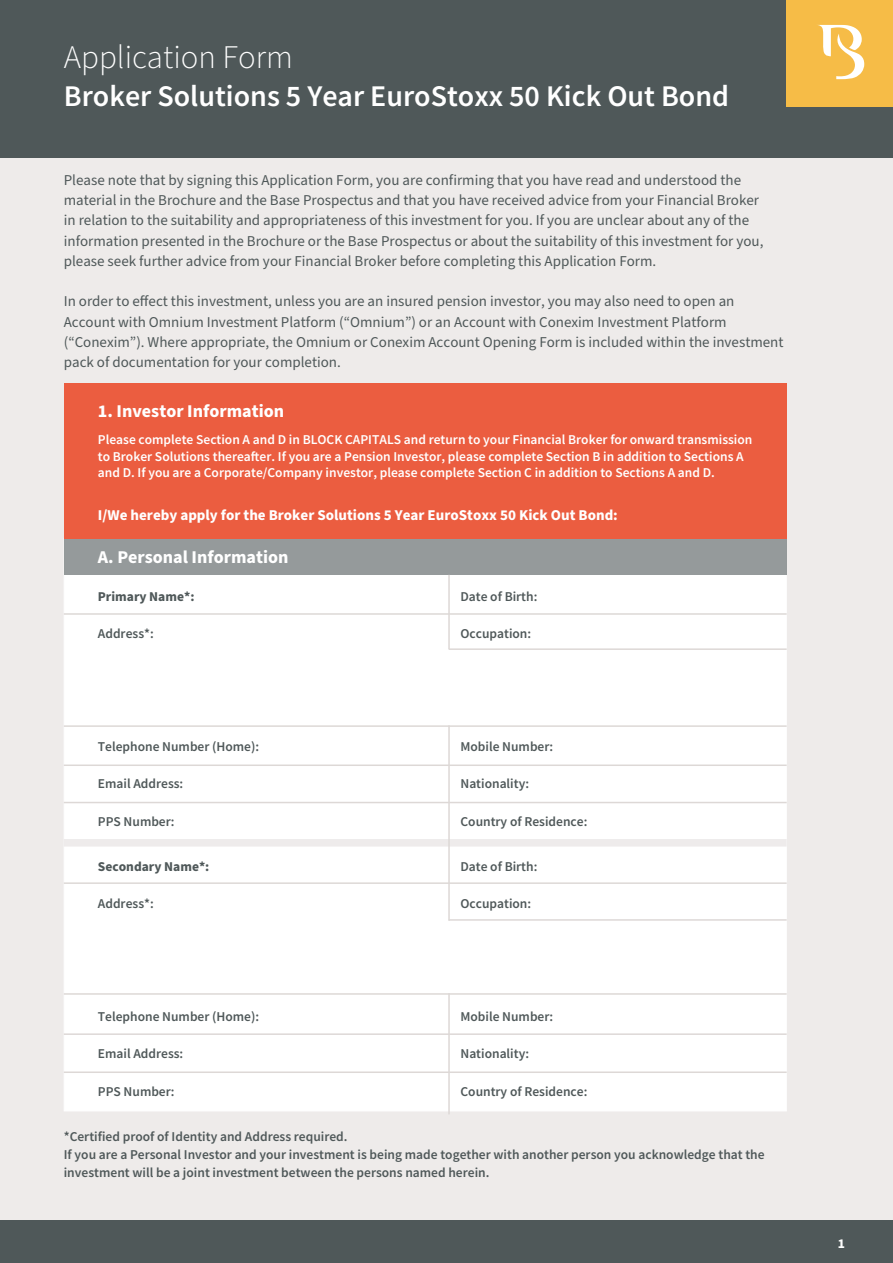
<style>
.page{position:relative;width:893px;height:1263px;background:#eeebea}
.page>*{position:absolute;margin:0;border:0;box-sizing:border-box;transform-origin:0 0}
.t1{font:300 33px "Source Sans Pro";color:#fff}
.t2{font:600 30px "Source Sans Pro";color:#fff}
.t3{font:700 18px "Source Sans Pro";color:#fff}
.t4{font:15px/20.2px "Source Sans Pro";color:#4f5859}
.t5{font:700 15px "Source Sans Pro";color:#fff}
.t6{font:600 13.5px/18px "Source Sans Pro";color:#4f5859}
.t7{font:600 13.5px/16.5px "Source Sans Pro";color:#fff}
.t8{font:700 13.5px "Source Sans Pro";color:#4f5859}
.t9{font:700 13.5px "Source Sans Pro";color:#fff}
</style>
<div class="page">
<div style="left:0;top:1220px;width:893px;height:43px;background:#4f5859"></div>
<div style="left:0;top:0;width:893px;height:157px;background:#4f5859"></div>
<div style="left:787px;top:0;width:106px;height:106px;background:#f6bc47"></div>
<svg style="left:818px;top:25px;width:46px;height:54px"></svg>
<div style="left:64px;top:538px;width:723px;height:573px;background:#fff"></div>
<div style="left:64px;top:538px;width:723px;height:37px;background:#959a9b"></div>
<hr style="left:64px;top:613px;width:723px;height:2px;background:#ddd8d6">
<hr style="left:449px;top:648px;width:338px;height:2px;background:#ddd8d6">
<hr style="left:64px;top:725px;width:723px;height:2px;background:#ddd8d6">
<hr style="left:64px;top:764px;width:723px;height:2px;background:#ddd8d6">
<hr style="left:64px;top:802px;width:723px;height:1px;background:#ddd8d6">
<hr style="left:64px;top:882px;width:723px;height:2px;background:#ddd8d6">
<hr style="left:64px;top:993px;width:723px;height:2px;background:#ddd8d6">
<hr style="left:64px;top:1033px;width:723px;height:2px;background:#ddd8d6">
<hr style="left:64px;top:1071px;width:723px;height:2px;background:#ddd8d6">
<hr style="left:449px;top:919px;width:338px;height:2px;background:#ddd8d6">
<div style="left:64px;top:839px;width:723px;height:7px;background:#eeebeb"></div>
<div style="left:64px;top:383px;width:723px;height:155px;background:#eb5d40"></div>
<hr style="left:448px;top:575px;width:2px;height:74px;background:#ddd8d6">
<hr style="left:448px;top:725px;width:2px;height:196px;background:#ddd8d6">
<hr style="left:448px;top:993px;width:2px;height:121px;background:#ddd8d6">
<p class="t1" style="left:64px;top:35px;width:231px">Application Form</p>
<p class="t2" style="left:64px;top:76px;width:667px">Broker Solutions 5 Year EuroStoxx 50 Kick Out Bond</p>
<p class="t4" style="left:64px;top:170px;width:701px">Please note that by signing this Application Form, you are confirming that you have read and understood the material in the Brochure and the Base Prospectus and that you have received advice from your Financial Broker in relation to the suitability and appropriateness of this investment for you. If you are unclear about any of the information presented in the Brochure or the Base Prospectus or about the suitability of this investment for you, please seek further advice from your Financial Broker before completing this Application Form.</p>
<p class="t4" style="left:64px;top:292px;width:721px">In order to effect this investment, unless you are an insured pension investor, you may also need to open an Account with Omnium Investment Platform (“Omnium”) or an Account with Conexim Investment Platform (“Conexim”). Where appropriate, the Omnium or Conexim Account Opening Form is included within the investment pack of documentation for your completion.</p>
<p class="t3" style="left:98px;top:399px;width:188px">1. Investor Information</p>
<p class="t7" style="left:98px;top:432px;width:656px">Please complete Section A and D in BLOCK CAPITALS and return to your Financial Broker for onward transmission to Broker Solutions thereafter. If you are a Pension Investor, please complete Section B in addition to Sections A and D. If you are a Corporate/Company investor, please complete Section C in addition to Sections A and D.</p>
<p class="t5" style="left:98px;top:504px;width:521px">I/We hereby apply for the Broker Solutions 5 Year EuroStoxx 50 Kick Out Bond:</p>
<p class="t3" style="left:98px;top:545px;width:192px">A. Personal Information</p>
<p class="t8" style="left:98px;top:587px;width:98px">Primary Name*:</p>
<p class="t6" style="left:460px;top:587px;width:78px">Date of Birth:</p>
<p class="t6" style="left:98px;top:624px;width:57px">Address*:</p>
<p class="t6" style="left:460px;top:624px;width:72px">Occupation:</p>
<p class="t6" style="left:98px;top:737px;width:163px">Telephone Number (Home):</p>
<p class="t6" style="left:460px;top:737px;width:94px">Mobile Number:</p>
<p class="t6" style="left:98px;top:774px;width:87px">Email Address:</p>
<p class="t6" style="left:460px;top:774px;width:70px">Nationality:</p>
<p class="t6" style="left:98px;top:812px;width:78px">PPS Number:</p>
<p class="t6" style="left:460px;top:812px;width:128px">Country of Residence:</p>
<p class="t8" style="left:98px;top:857px;width:113px">Secondary Name*:</p>
<p class="t6" style="left:460px;top:857px;width:78px">Date of Birth:</p>
<p class="t6" style="left:98px;top:894px;width:57px">Address*:</p>
<p class="t6" style="left:460px;top:894px;width:72px">Occupation:</p>
<p class="t6" style="left:98px;top:1007px;width:163px">Telephone Number (Home):</p>
<p class="t6" style="left:460px;top:1007px;width:94px">Mobile Number:</p>
<p class="t6" style="left:98px;top:1044px;width:87px">Email Address:</p>
<p class="t6" style="left:460px;top:1044px;width:70px">Nationality:</p>
<p class="t6" style="left:98px;top:1082px;width:78px">PPS Number:</p>
<p class="t6" style="left:460px;top:1082px;width:128px">Country of Residence:</p>
<p class="t6" style="left:64px;top:1127px;width:285px">*Certified proof of Identity and Address required.</p>
<p class="t6" style="left:64px;top:1145px;width:702px">If you are a Personal Investor and your investment is being made together with another person you acknowledge that the investment will be a joint investment between the persons named herein.</p>
<p class="t9" style="left:838px;top:1234px;width:9px">1</p>
</div>
